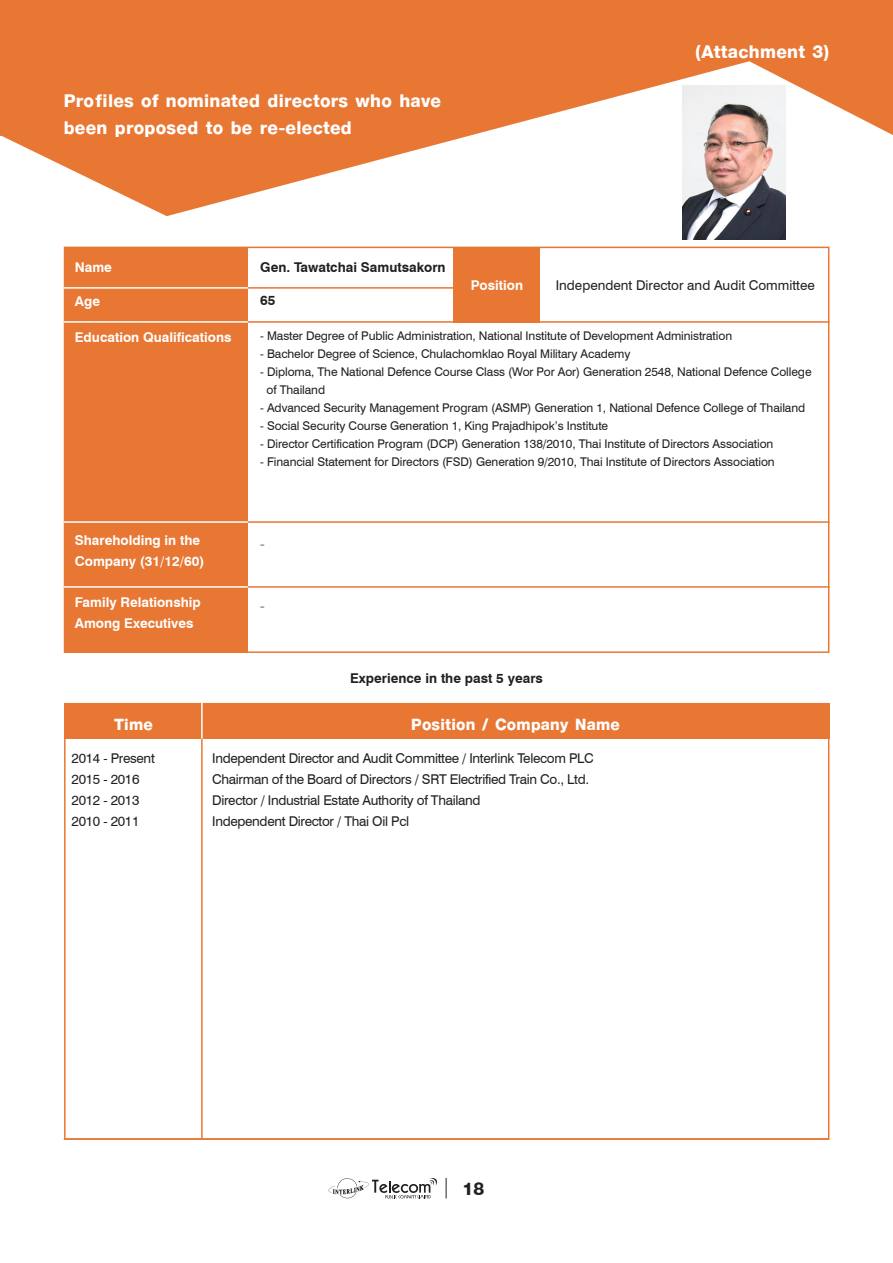
<style>
.page{position:relative;width:893px;height:1263px;background:#fff}
.page>*{position:absolute;margin:0;border:0;box-sizing:border-box;transform-origin:0 0}
.t1{font:27px/27px "PS Lx Empire Extra";letter-spacing:.01em;color:#fff}
.t2{font:27px "PS Lx Empire Extra";color:#231f20}
.t3{font:24px "PS Lx Empire Extra";letter-spacing:.01em;color:#fff}
.t4{font:21px "TH Sarabun PSK";color:#231f20}
.t5{font:13.5px/21px "Swiss 721 BT";letter-spacing:-.025em;color:#231f20}
.t6{font:700 13.5px/21px "Swiss 721 BT";color:#fff}
.t7{font:700 13.5px "Swiss 721 BT";color:#231f20}
.t8{font:13.5px "Swiss 721 BT";color:#231f20}
.t9{font:12px/18px "Swiss 721 BT";letter-spacing:-.01em;color:#231f20}
</style>
<div class="page">
<svg style="left:328px;top:1178px;width:109px;height:20px"></svg>
<svg style="left:446px;top:1178px;width:1px;height:20px"></svg>
<svg style="left:0;top:14px;width:893px;height:202px;fill:#e87734"></svg>
<div style="left:64px;top:703px;width:765px;height:36px;background:#e87734"></div>
<div style="left:65px;top:247px;width:183px;height:406px;background:#e87734"></div>
<div style="left:454px;top:247px;width:86px;height:76px;background:#e87734"></div>
<div style="left:64px;top:247px;width:765px;height:406px;border:2px solid #e87734"></div>
<hr style="left:64px;top:287px;width:472px;height:2px;background:#e87734">
<hr style="left:64px;top:321px;width:765px;height:2px;background:#e87734">
<hr style="left:64px;top:521px;width:765px;height:2px;background:#e87734">
<hr style="left:64px;top:586px;width:765px;height:2px;background:#e87734">
<hr style="left:64px;top:287px;width:184px;height:2px;background:#fff">
<hr style="left:64px;top:321px;width:184px;height:2px;background:#fff">
<hr style="left:64px;top:521px;width:184px;height:2px;background:#fff">
<hr style="left:64px;top:586px;width:184px;height:2px;background:#fff">
<img style="left:682px;top:85px;width:103px;height:154px">
<div style="left:0;top:0;width:893px;height:14px;background:#e87734"></div>
<hr style="left:0;top:0;width:1px;height:135px;background:#e87734">
<div style="left:64px;top:703px;width:765px;height:437px;border:2px solid #e87734"></div>
<hr style="left:201px;top:731px;width:2px;height:409px;background:#e87734">
<hr style="left:201px;top:703px;width:2px;height:36px;background:#fff">
<h1 class="t1" style="left:64px;top:87px;width:379px">Profiffiifiles of nominated directors who have been proposed to be re-elected</h1>
<h1 class="t1" style="left:696px;top:38px;width:135px">(Attachment 3)</h1>
<p class="t6" style="left:75px;top:256px;width:39px">Name</p>
<p class="t6" style="left:75px;top:290px;width:27px">Age</p>
<p class="t6" style="left:75px;top:326px;width:158px">Education Qualifications</p>
<p class="t6" style="left:75px;top:530px;width:131px">Shareholding in the<br>Company (31/12/60)</p>
<p class="t6" style="left:75px;top:592px;width:127px">Family Relationship<br>Among Executives</p>
<p class="t7" style="left:260px;top:259px;width:187px">Gen. Tawatchai Samutsakorn</p>
<p class="t6" style="left:471px;top:274px;width:54px">Position</p>
<p class="t8" style="left:556px;top:277px;width:261px">Independent Director and Audit Committee</p>
<p class="t7" style="left:260px;top:292px;width:17px">65</p>
<p class="t9" style="left:260px;top:327px;width:473px">- Master Degree of Public Administration, National Institute of Development Administration</p>
<p class="t9" style="left:260px;top:345px;width:372px">- Bachelor Degree of Science, Chulachomklao Royal Military Academy</p>
<p class="t9" style="left:267px;top:363px;width:546px;text-indent:-6px">- Diploma, The National Defence Course Class (Wor Por Aor) Generation 2548, National Defence College of Thailand</p>
<p class="t9" style="left:260px;top:399px;width:546px">- Advanced Security Management Program (ASMP) Generation 1, National Defence College of Thailand</p>
<p class="t9" style="left:260px;top:417px;width:349px">- Social Security Course Generation 1, King Prajadhipok’s Institute</p>
<p class="t9" style="left:260px;top:435px;width:515px">- Director Certification Program (DCP) Generation 138/2010, Thai Institute of Directors Association</p>
<p class="t9" style="left:260px;top:453px;width:516px">- Financial Statement for Directors (FSD) Generation 9/2010, Thai Institute of Directors Association</p>
<h3 class="t4" style="left:260px;top:532px;width:6px">-</h3>
<h3 class="t4" style="left:260px;top:593px;width:6px">-</h3>
<p class="t7" style="left:350px;top:670px;width:194px">Experience in the past 5 years</p>
<h2 class="t3" style="left:114px;top:711px;width:40px">Time</h2>
<h2 class="t3" style="left:411px;top:711px;width:210px">Position / Company Name</h2>
<p class="t5" style="left:72px;top:748px;width:85px">2014 - Present<br>2015 - 2016<br>2012 - 2013<br>2010 - 2011</p>
<p class="t5" style="left:212px;top:748px;width:383px">Independent Director and Audit Committee / Interlink Telecom PLC Chairman of the Board of Directors / SRT Electrified Train Co., Ltd.<br>Director / Industrial Estate Authority of Thailand<br>Independent Director / Thai Oil Pcl</p>
<h1 class="t2" style="left:463px;top:1174px;width:23px">18</h1>
</div>
